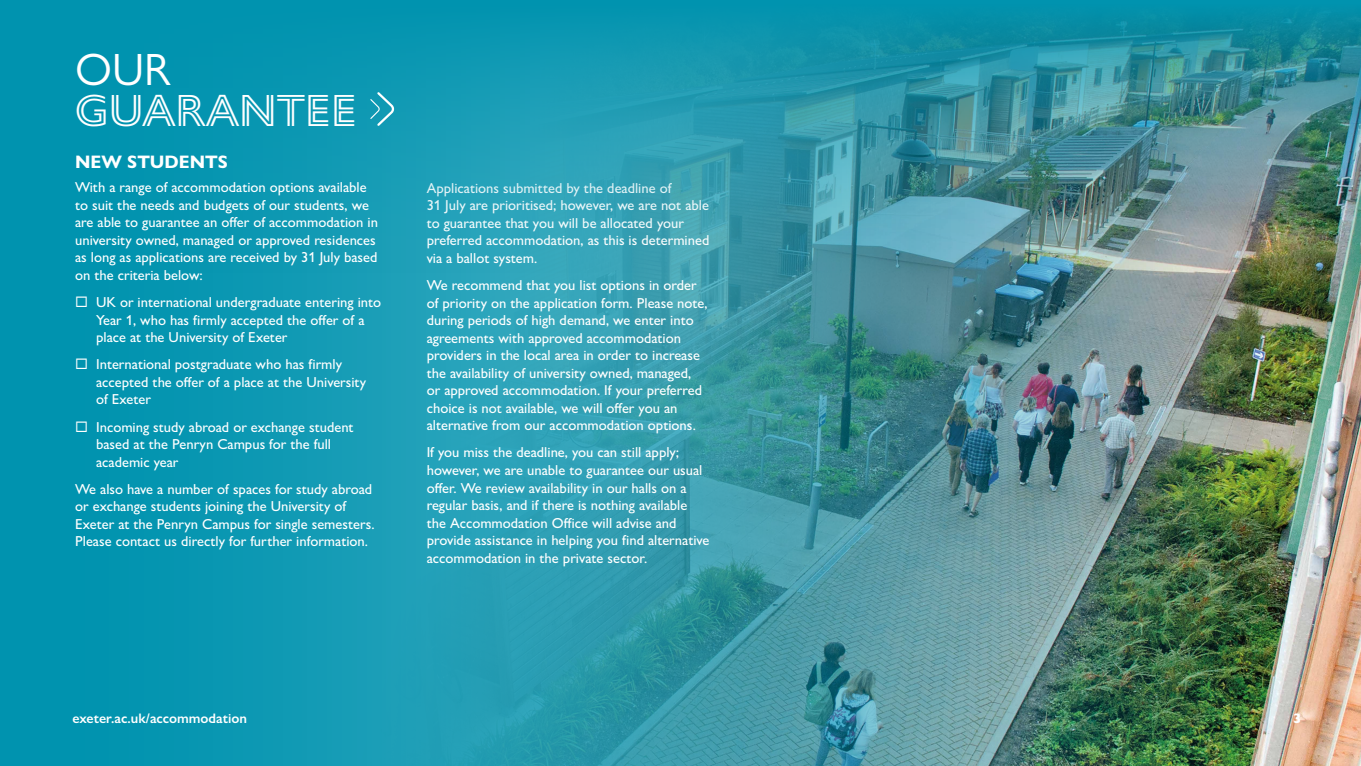
<style>
.page{position:relative;width:1361px;height:766px;background:#fff}
.page>*{position:absolute;margin:0;border:0;box-sizing:border-box;transform-origin:0 0}
.t1{font:45.45px "Gill Sans Nova Inline";color:#fff}
.t2{font:45.45px "Gill Sans Nova";color:#fff}
.t3{font:700 18.12px "Gill Sans Nova";color:#fff}
.t4{font:500 14.5px/17.5px "Gill Sans Nova";color:#fff}
.t5{font:600 13.82px "Gill Sans Nova";color:#fff}
.t6{font:800 13.82px "Gill Sans Nova";color:#fff}
</style>
<div class="page">
<img style="left:1261px;top:282px;width:100px;height:483px">
<img style="left:0;top:282px;width:1261px;height:483px">
<img style="left:0;top:0;width:1361px;height:282px">
<svg style="left:369px;top:90px;width:28px;height:38px"></svg>
<p class="t2" style="left:75px;top:42px;width:97px">OUR</p>
<h1 class="t1" style="left:75px;top:80px;width:284px">GUARANTEE</h1>
<h1 class="t3" style="left:75px;top:150px;width:154px">NEW STUDENTS</h1>
<p class="t4" style="left:75px;top:178px;width:293px">With a range of accommodation options available</p>
<p class="t4" style="left:75px;top:196px;width:295px">to suit the needs and budgets of our students, we</p>
<p class="t4" style="left:75px;top:213px;width:304px">are able to guarantee an ofer of accommodation in</p>
<p class="t4" style="left:75px;top:231px;width:302px">university owned, managed or approved residences</p>
<p class="t4" style="left:75px;top:248px;width:304px">as long as applications are received by 31 July based</p>
<p class="t4" style="left:75px;top:266px;width:129px">on the criteria below:</p>
<p class="t4" style="left:75px;top:293px;width:307px">◻ UK or international undergraduate entering into</p>
<p class="t4" style="left:96px;top:311px;width:270px">Year 1, who has frmly accepted the ofer of a</p>
<p class="t4" style="left:96px;top:328px;width:193px">place at the University of Exeter</p>
<p class="t4" style="left:75px;top:355px;width:268px">◻ International postgraduate who has frmly</p>
<p class="t4" style="left:96px;top:373px;width:272px">accepted the ofer of a place at the University</p>
<p class="t4" style="left:96px;top:390px;width:57px">of Exeter</p>
<p class="t4" style="left:75px;top:417px;width:280px">◻ Incoming study abroad or exchange student</p>
<p class="t4" style="left:96px;top:435px;width:236px">based at the Penryn Campus for the full</p>
<p class="t4" style="left:75px;top:448px;width:299px;line-height:27.1px;text-indent:21px">academic year<br>We also have a number of spaces for study abroad</p>
<p class="t4" style="left:75px;top:497px;width:273px">or exchange students joining the University of</p>
<p class="t4" style="left:75px;top:515px;width:301px">Exeter at the Penryn Campus for single semesters.</p>
<p class="t4" style="left:75px;top:532px;width:294px">Please contact us directly for further information.</p>
<p class="t4" style="left:427px;top:179px;width:284px">Applications submitted by the deadline of<br>31 July are prioritised; however, we are not able to guarantee that you will be allocated your preferred accommodation, as this is determined via a ballot system.</p>
<p class="t4" style="left:427px;top:276px;width:271px">We recommend that you list options in order</p>
<p class="t4" style="left:427px;top:294px;width:282px">of priority on the application form. Please note,</p>
<p class="t4" style="left:427px;top:311px;width:269px">during periods of high demand, we enter into</p>
<p class="t4" style="left:427px;top:329px;width:256px">agreements with approved accommodation</p>
<p class="t4" style="left:427px;top:346px;width:275px">providers in the local area in order to increase</p>
<p class="t4" style="left:427px;top:364px;width:266px">the availability of university owned, managed,</p>
<p class="t4" style="left:427px;top:381px;width:277px">or approved accommodation. If your preferred</p>
<p class="t4" style="left:427px;top:399px;width:252px">choice is not available, we will ofer you an</p>
<p class="t4" style="left:427px;top:411px;width:271px;line-height:27.1px">alternative from our accommodation options.<br>If you miss the deadline, you can still apply;</p>
<p class="t4" style="left:427px;top:461px;width:277px">however, we are unable to guarantee our usual</p>
<p class="t4" style="left:427px;top:478px;width:261px">ofer. We review availability in our halls on a</p>
<p class="t4" style="left:427px;top:496px;width:262px">regular basis, and if there is nothing available</p>
<p class="t4" style="left:427px;top:513px;width:251px">the Accommodation Ofce will advise and</p>
<p class="t4" style="left:427px;top:531px;width:284px">provide assistance in helping you fnd alternative</p>
<p class="t4" style="left:427px;top:548px;width:222px">accommodation in the private sector.</p>
<p class="t5" style="left:72px;top:709px;width:176px">exeter.ac.uk/accommodation</p>
<p class="t6" style="left:1293px;top:709px;width:10px">3</p>
</div>
